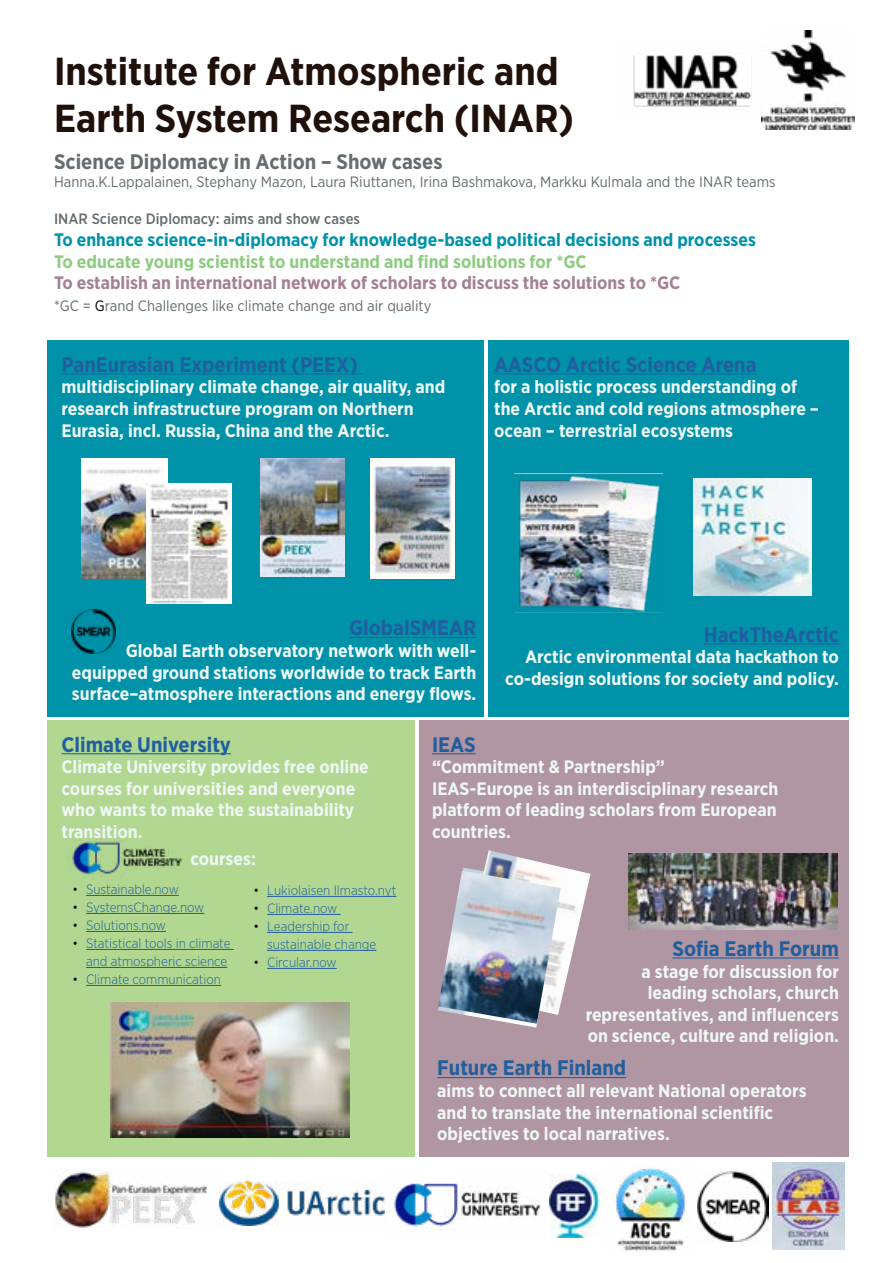
<style>
.page{position:relative;width:893px;height:1263px;background:#fff}
.page>*{position:absolute;margin:0;border:0;box-sizing:border-box;transform-origin:0 0}
.t1{font:700 39px/46.8px "Gotham Narrow";color:#1f100a}
.t2{font:700 21px "Gotham Narrow";color:#225e9f}
.t3{font:700 21px "Gotham Narrow";color:#215e9e}
.t4{font:700 21px "Gotham Narrow";color:#656d70}
.t5{font:700 18px/21.6px "Gotham Narrow";color:#eff8f6}
.t6{font:700 18px "Gotham Narrow";color:#0092a9}
.t7{font:700 18px "Gotham Narrow";color:#a48095}
.t8{font:700 18px "Gotham Narrow";color:#8ecb81}
.t9{font:15px "Gotham Narrow";color:#656d70}
.t10{font:500 15px "Gotham Narrow";color:#656d70}
.t11{font:300 13.5px/18px "Gotham Narrow";color:#215e9e;text-align:right}
.s1{color:#000}
</style>
<div class="page">
<div style="left:488px;top:340px;width:361px;height:376px;background:#0092a9"></div>
<img style="left:762px;top:31px;width:92px;height:98px">
<img style="left:633px;top:55px;width:119px;height:52px">
<div style="left:48px;top:720px;width:367px;height:437px;background:#b1d791"></div>
<div style="left:48px;top:340px;width:436px;height:376px;background:#0092a9"></div>
<img style="left:110px;top:1002px;width:240px;height:135px">
<img style="left:615px;top:1167px;width:72px;height:85px">
<img style="left:384px;top:1183px;width:156px;height:47px">
<img style="left:219px;top:1182px;width:165px;height:44px">
<img style="left:698px;top:1171px;width:70px;height:71px">
<img style="left:773px;top:1163px;width:72px;height:87px">
<img style="left:55px;top:1171px;width:152px;height:57px">
<div style="left:419px;top:720px;width:430px;height:437px;background:#b095a2"></div>
<hr style="left:62px;top:373px;width:301px;height:1px;background:#225e9f">
<img style="left:81px;top:458px;width:86px;height:121px">
<img style="left:146px;top:483px;width:85px;height:121px">
<img style="left:370px;top:458px;width:85px;height:121px">
<img style="left:260px;top:458px;width:85px;height:119px">
<hr style="left:494px;top:373px;width:263px;height:1px;background:#225e9f">
<hr style="left:704px;top:643px;width:135px;height:1px;background:#225e9f">
<img style="left:72px;top:610px;width:43px;height:43px">
<hr style="left:349px;top:637px;width:127px;height:1px;background:#225e9f">
<img style="left:514px;top:474px;width:149px;height:139px">
<img style="left:693px;top:478px;width:118px;height:118px">
<hr style="left:62px;top:753px;width:169px;height:1px;background:#225e9f">
<img style="left:72px;top:839px;width:110px;height:35px">
<hr style="left:86px;top:895px;width:93px;height:1px;background:#215e9e">
<hr style="left:86px;top:913px;width:118px;height:1px;background:#215e9e">
<hr style="left:86px;top:931px;width:80px;height:1px;background:#215e9e">
<hr style="left:86px;top:949px;width:148px;height:1px;background:#215e9e">
<hr style="left:86px;top:967px;width:141px;height:1px;background:#215e9e">
<hr style="left:86px;top:985px;width:135px;height:1px;background:#215e9e">
<hr style="left:267px;top:896px;width:129px;height:1px;background:#215e9e">
<hr style="left:267px;top:914px;width:74px;height:1px;background:#215e9e">
<hr style="left:267px;top:932px;width:86px;height:1px;background:#215e9e">
<hr style="left:267px;top:950px;width:109px;height:1px;background:#215e9e">
<hr style="left:267px;top:968px;width:70px;height:1px;background:#215e9e">
<hr style="left:432px;top:753px;width:44px;height:1px;background:#215e9e">
<img style="left:462px;top:850px;width:129px;height:152px">
<img style="left:438px;top:871px;width:123px;height:153px">
<hr style="left:672px;top:957px;width:167px;height:1px;background:#215e9e">
<img style="left:628px;top:853px;width:210px;height:76px">
<hr style="left:437px;top:1077px;width:189px;height:1px;background:#215e9e">
<img style="left:549px;top:1174px;width:51px;height:64px">
<h1 class="t1" style="left:54px;top:48px;width:522px">Institute for Atmospheric and<br>Earth System Research (INAR)</h1>
<p class="t4" style="left:54px;top:148px;width:390px">Science Diplomacy in Action – Show cases</p>
<p class="t9" style="left:54px;top:172px;width:723px">Hanna.K.Lappalainen, Stephany Mazon, Laura Riuttanen, Irina Bashmakova, Markku Kulmala and the INAR teams</p>
<p class="t10" style="left:54px;top:210px;width:308px">INAR Science Diplomacy: aims and show cases</p>
<p class="t6" style="left:54px;top:228px;width:703px">To enhance science-in-diplomacy for knowledge-based political decisions and processes</p>
<p class="t8" style="left:54px;top:250px;width:534px">To educate young scientist to understand and find solutions for *GC</p>
<p class="t7" style="left:54px;top:271px;width:628px">To establish an international network of scholars to discuss the solutions to *GC</p>
<p class="t9" style="left:54px;top:296px;width:379px">*GC = <span class="s1">G</span>rand Challenges like climate change and air quality</p>
<p class="t2" style="left:62px;top:351px;width:298px">PanEurasian Experiment (PEEX)</p>
<p class="t5" style="left:62px;top:376px;width:385px">multidisciplinary climate change, air quality, and research infrastructure program on Northern<br>Eurasia, incl. Russia, China and the Arctic.</p>
<p class="t2" style="left:494px;top:351px;width:264px">AASCO Arctic Science Arena</p>
<p class="t5" style="left:494px;top:376px;width:326px">for a holistic process understanding of the Arctic and cold regions atmosphere – ocean – terrestrial ecosystems</p>
<p class="t2" style="left:349px;top:614px;width:129px">GlobalSMEAR</p>
<p class="t5" style="left:72px;top:640px;width:406px;text-align:justify;text-indent:54px">Global Earth observatory network with well&shy;equipped ground stations worldwide to track Earth surface–atmosphere interactions and energy flows.</p>
<p class="t2" style="left:62px;top:731px;width:171px">Climate University</p>
<p class="t5" style="left:62px;top:756px;width:309px">Climate University provides free online courses for universities and everyone who wants to make the sustainability transition.</p>
<p class="t2" style="left:704px;top:621px;width:137px">HackTheArctic</p>
<p class="t5" style="left:505px;top:646px;width:335px;text-align:right">Arctic environmental data hackathon to co-design solutions for society and policy.</p>
<p class="t3" style="left:432px;top:731px;width:45px">IEAS</p>
<p class="t5" style="left:432px;top:756px;width:348px">“Commitment &amp; Partnership”<br>IEAS-Europe is an interdisciplinary research platform of leading scholars from European countries.</p>
<p class="t5" style="left:190px;top:847px;width:67px">courses:</p>
<p class="t11" style="left:73px;top:880px;width:108px"><span class="s1">•</span> Sustainable.now</p>
<p class="t11" style="left:73px;top:898px;width:133px"><span class="s1">•</span> SystemsChange.now</p>
<p class="t11" style="left:73px;top:916px;width:95px"><span class="s1">•</span> Solutions.now</p>
<p class="t11" style="left:73px;top:934px;width:160px"><span class="s1">•</span> Statistical tools in climate and atmospheric science</p>
<p class="t11" style="left:73px;top:970px;width:150px"><span class="s1">•</span> Climate communication</p>
<p class="t11" style="left:254px;top:881px;width:144px"><span class="s1">•</span> Lukiolaisen Ilmasto.nyt</p>
<p class="t11" style="left:254px;top:899px;width:85px"><span class="s1">•</span> Climate.now</p>
<p class="t11" style="left:267px;top:917px;width:111px;text-align:left;text-indent:-14px"><span class="s1">•</span> Leadership for sustainable change</p>
<p class="t11" style="left:254px;top:953px;width:85px"><span class="s1">•</span> Circular.now</p>
<p class="t3" style="left:672px;top:935px;width:168px">Sofia Earth Forum</p>
<p class="t5" style="left:586px;top:960px;width:255px;text-align:right">a stage for discussion for leading scholars, church representatives, and influencers on science, culture and religion.</p>
<p class="t3" style="left:437px;top:1054px;width:190px">Future Earth Finland</p>
<p class="t5" style="left:437px;top:1080px;width:371px">aims to connect all relevant National operators and to translate the international scientific objectives to local narratives.</p>
</div>
